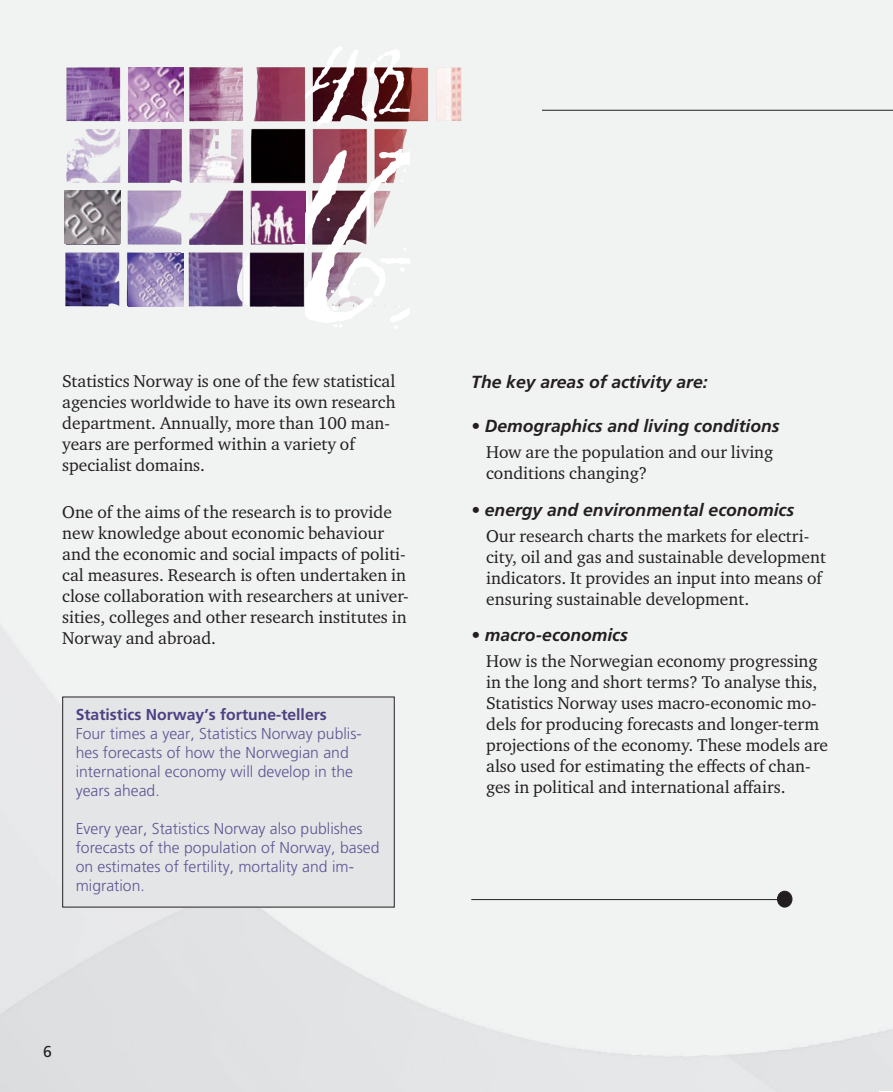
<style>
.page{position:relative;width:893px;height:1092px;background:#fff}
.page>*{position:absolute;margin:0;border:0;box-sizing:border-box;transform-origin:0 0}
.t1{font:17.5px/21px "Charter ITC Std";color:#231f20}
.t2{font:italic 700 17.5px "Frutiger";color:#231f20}
.t3{font:300 15.75px/18.9px "Frutiger";color:#5e5593}
.t4{font:700 15.75px "Frutiger";color:#4d4183}
.t5{font:15.75px "Frutiger";color:#231f20}
</style>
<div class="page">
<img style="left:0;top:0;width:893px;height:1091px">
<div style="left:63px;top:697px;width:331px;height:210px;background:#e4e5e7"></div>
<div style="left:62px;top:696px;width:333px;height:211px;border:1px solid #231f20"></div>
<img style="left:137px;top:64px;width:291px;height:58px">
<hr style="left:542px;top:110px;width:351px;height:1px;background:#231f20">
<hr style="left:471px;top:899px;width:306px;height:1px;background:#231f20">
<div style="left:778px;top:891px;width:14px;height:16px;background:#231f20;border-radius:50%"></div>
<div style="left:777px;top:890px;width:15px;height:17px;border:1px solid #231f20;border-radius:50%"></div>
<img style="left:128px;top:253px;width:55px;height:53px">
<img style="left:128px;top:68px;width:55px;height:53px">
<img style="left:252px;top:192px;width:54px;height:52px">
<img style="left:65px;top:190px;width:55px;height:53px">
<img style="left:306px;top:40px;width:104px;height:294px">
<p class="t1" style="left:62px;top:370px;width:335px">Statistics Norway is one of the few statistical agencies worldwide to have its own research department. Annually, more than 100 man&shy;years are performed within a variety of specialist domains.</p>
<p class="t1" style="left:62px;top:501px;width:348px">One of the aims of the research is to provide new knowledge about economic behaviour and the economic and social impacts of politi&shy;cal measures. Research is often undertaken in close collaboration with researchers at univer&shy;sities, colleges and other research institutes in Norway and abroad.</p>
<p class="t4" style="left:76px;top:705px;width:253px">Statistics Norway’s fortune-tellers</p>
<p class="t3" style="left:76px;top:724px;width:288px">Four times a year, Statistics Norway publis&shy;hes forecasts of how the Norwegian and international economy will develop in the years ahead.</p>
<p class="t3" style="left:76px;top:818px;width:305px">Every year, Statistics Norway also publishes forecasts of the population of Norway, based on estimates of fertility, mortality and im&shy;migration.</p>
<p class="t5" style="left:43px;top:1042px;width:10px">6</p>
<p class="t2" style="left:471px;top:371px;width:238px">The key areas of activity are:</p>
<p class="t2" style="left:471px;top:416px;width:310px">• Demographics and living conditions</p>
<p class="t1" style="left:486px;top:441px;width:289px">How are the population and our living conditions changing?</p>
<p class="t2" style="left:471px;top:499px;width:324px">• energy and environmental economics</p>
<p class="t1" style="left:486px;top:525px;width:341px">Our research charts the markets for electri&shy;city, oil and gas and sustainable development indicators. It provides an input into means of ensuring sustainable development.</p>
<p class="t2" style="left:471px;top:625px;width:158px">• macro-economics</p>
<p class="t1" style="left:486px;top:650px;width:344px">How is the Norwegian economy progressing in the long and short terms? To analyse this, Statistics Norway uses macro-economic mo&shy;dels for producing forecasts and longer-term projections of the economy. These models are also used for estimating the effects of chan&shy;ges in political and international affairs.</p>
</div>
